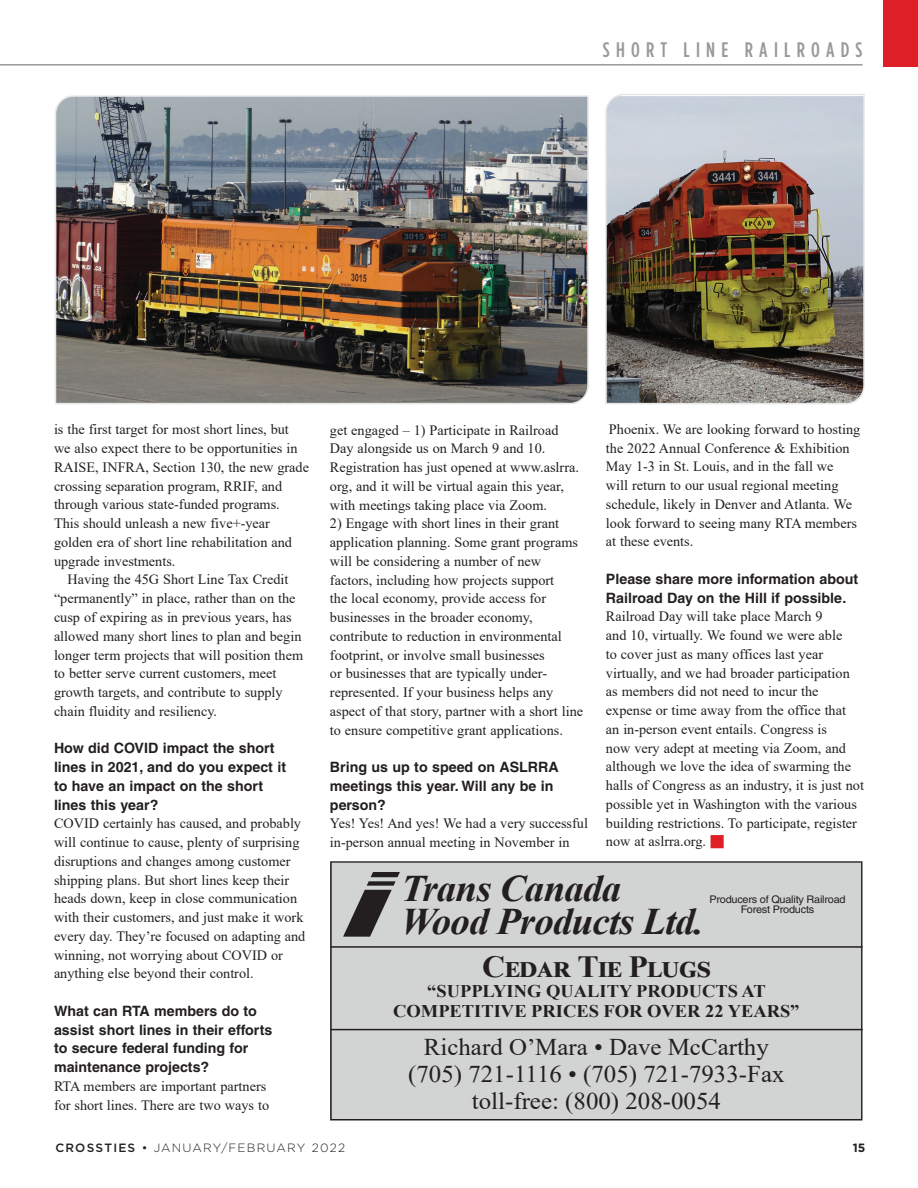
<style>
.page{position:relative;width:918px;height:1188px;background:#fff}
.page>*{position:absolute;margin:0;border:0;box-sizing:border-box;transform-origin:0 0}
.t1{font:italic 700 37.5px/33px "Times New Roman";letter-spacing:-.02em;color:#231f20;scale:1.04 1}
.t2{font:700 30.75px "Times New Roman";letter-spacing:-.02em;color:#231f20;scale:1.04 1}
.t3{font:24px/27px "Times New Roman";color:#231f20;text-align:center;scale:1.04 1}
.t4{font:500 21px "Gotham Condensed";letter-spacing:.3em;color:#9a9899}
.t5{font:700 17.85px/19.5px "Times New Roman";color:#231f20;text-align:center;scale:1.04 1}
.t6{font:14.25px/18.8px "Times New Roman";color:#231f20}
.t7{font:700 14.25px/18.8px "Helvetica";color:#231f20}
.t8{font:300 12px "Gotham";letter-spacing:.1em;color:#231f20}
.t9{font:700 12px "Gotham";color:#231f20}
.t10{font:10.5px/10.5px "Helvetica";letter-spacing:-.02em;color:#231f20;text-align:center;scale:1.04 1}
.s1{color:#de1f26}
.s2{font-weight:500}
.s3{font-weight:400}
</style>
<div class="page">
<div style="left:884px;top:0;width:34px;height:67px;background:#de1f26"></div>
<hr style="left:0;top:64px;width:863px;height:2px;background:#9a9899">
<img style="left:605px;top:94px;width:260px;height:310px">
<img style="left:55px;top:95px;width:534px;height:309px">
<div style="left:330px;top:861px;width:532px;height:259px;background:#d2d3d3"></div>
<svg style="left:343px;top:872px;width:57px;height:65px;background:#8a8989"></svg>
<hr style="left:330px;top:946px;width:532px;height:2px;background:#231f20">
<hr style="left:330px;top:1029px;width:532px;height:1px;background:#231f20">
<h3 class="t4" style="left:603px;top:37px;width:261px">SHORT LINE RAILROADS</h3>
<p class="t6" style="left:54px;top:420px;width:257px">is the first target for most short lines, but we also expect there to be opportunities in RAISE, INFRA, Section 130, the new grade crossing separation program, RRIF, and through various state-funded programs.<br>This should unleash a new five+-year golden era of short line rehabilitation and upgrade investments.</p>
<p class="t6" style="left:54px;top:570px;width:251px;text-indent:13px">Having the 45G Short Line Tax Credit “permanently” in place, rather than on the cusp of expiring as in previous years, has allowed many short lines to plan and begin longer term projects that will position them to better serve current customers, meet growth targets, and contribute to supply chain fluidity and resiliency.</p>
<p class="t7" style="left:54px;top:739px;width:234px">How did COVID impact the short lines in 2021, and do you expect it to have an impact on the short lines this year?</p>
<p class="t6" style="left:54px;top:814px;width:253px">COVID certainly has caused, and probably will continue to cause, plenty of surprising disruptions and changes among customer shipping plans. But short lines keep their heads down, keep in close communication with their customers, and just make it work every day. They’re focused on adapting and winning, not worrying about COVID or anything else beyond their control.</p>
<p class="t7" style="left:54px;top:1001px;width:220px">What can RTA members do to assist short lines in their efforts to secure federal funding for maintenance projects?</p>
<p class="t6" style="left:54px;top:1076px;width:217px">RTA members are important partners for short lines. There are two ways to</p>
<p class="t6" style="left:330px;top:420px;width:251px">get engaged – 1) Participate in Railroad Day alongside us on March 9 and 10.<br>Registration has just opened at www.aslrra. org, and it will be virtual again this year, with meetings taking place via Zoom.</p>
<p class="t6" style="left:330px;top:514px;width:255px">2) Engage with short lines in their grant application planning. Some grant programs will be considering a number of new factors, including how projects support<br>the local economy, provide access for businesses in the broader economy, contribute to reduction in environmental footprint, or involve small businesses<br>or businesses that are typically under&shy;represented. If your business helps any aspect of that story, partner with a short line to ensure competitive grant applications.</p>
<p class="t7" style="left:330px;top:758px;width:230px">Bring us up to speed on ASLRRA meetings this year. Will any be in person?</p>
<p class="t6" style="left:330px;top:814px;width:259px">Yes! Yes! And yes! We had a very successful in-person annual meeting in November in</p>
<p class="t6" style="left:606px;top:419px;width:256px">Phoenix. We are looking forward to hosting the 2022 Annual Conference &amp; Exhibition May 1-3 in St. Louis, and in the fall we<br>will return to our usual regional meeting schedule, likely in Denver and Atlanta. We look forward to seeing many RTA members at these events.</p>
<p class="t7" style="left:606px;top:569px;width:254px">Please share more information about<br>Railroad Day on the Hill if possible.</p>
<p class="t6" style="left:606px;top:607px;width:259px">Railroad Day will take place March 9<br>and 10, virtually. We found we were able<br>to cover just as many offices last year virtually, and we had broader participation as members did not need to incur the expense or time away from the office that<br>an in-person event entails. Congress is<br>now very adept at meeting via Zoom, and although we love the idea of swarming the halls of Congress as an industry, it is just not possible yet in Washington with the various building restrictions. To participate, register now at aslrra.org. <span class="s1">■</span></p>
<h1 class="t1" style="left:401px;top:871px;width:293px">Trans Canada<br>Wood Products Ltd.</h1>
<p class="t10" style="left:709px;top:894px;width:132px">Producers of Quality Railroad<br>Forest Products</p>
<h2 class="t2" style="left:482px;top:945px;width:222px">CEDAR TIE PLUGS</h2>
<p class="t5" style="left:393px;top:981px;width:392px">“SUPPLYING QUALITY PRODUCTS AT<br>COMPETITIVE PRICES FOR OVER 22 YEARS”</p>
<h3 class="t3" style="left:408px;top:1033px;width:363px">Richard O’Mara • Dave McCarthy (705) 721-1116 • (705) 721-7933-Fax toll-free: (800) 208-0054</h3>
<p class="t8" style="left:55px;top:1140px;width:291px"><span class="s2">CROSSTIES</span> <span class="s3">•</span> JANUARY/FEBRUARY 2022</p>
<p class="t9" style="left:853px;top:1139px;width:14px">15</p>
</div>
